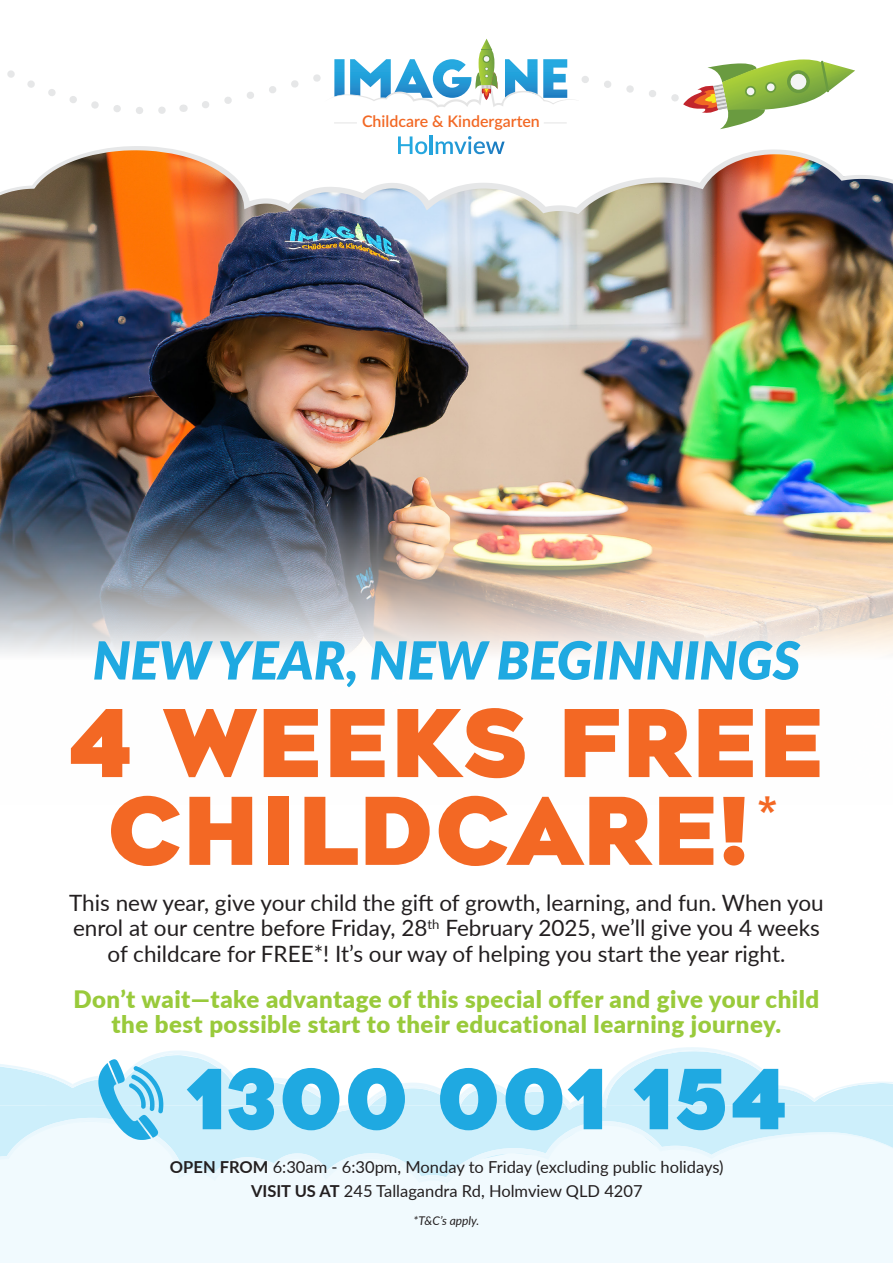
<style>
.page{position:relative;width:893px;height:1263px;background:#fff}
.page>*{position:absolute;margin:0;border:0;box-sizing:border-box;transform-origin:0 0}
.t1{font:900 93px/87.8px "Geometos Neue";letter-spacing:.02em;color:#f36824;text-align:center}
.t2{font:900 82.5px "Geometos Neue";letter-spacing:.02em;color:#1fa9e1}
.t3{font:italic 900 52.5px "Lato";color:#1fa9e1}
.t4{font:900 24px/25.5px "Lato";letter-spacing:.02em;color:#99ca3b;text-align:center}
.t5{font:22.5px/25.5px "Lato";color:#231f20;text-align:center}
.t6{font:16.5px "Lato";color:#231f20}
.t7{font:600 15.9px "Lato";color:#f26824}
.t8{font:italic 12px "Lato";color:#231f20}
.s1{font-weight:700}
</style>
<div class="page">
<div style="left:0;top:1183px;width:893px;height:80px;background:#f1fafe"></div>
<img style="left:0;top:214px;width:893px;height:440px">
<img style="left:0;top:146px;width:893px;height:68px">
<svg style="left:0;top:1047px;width:893px;height:136px"></svg>
<svg style="left:7px;top:70px;width:177px;height:44px"></svg>
<div style="left:321px;top:37px;width:257px;height:127px;background:#fff"></div>
<svg style="left:202px;top:39px;width:653px;height:90px"></svg>
<svg style="left:398px;top:136px;width:107px;height:18px"></svg>
<p class="t7" style="left:362px;top:110px;width:179px">Childcare &amp; Kindergarten</p>
<p class="t3" style="left:93px;top:621px;width:709px">NEW YEAR, NEW BEGINNINGS</p>
<p class="t1" style="left:68px;top:703px;width:758px">4 WEEKS FREE<br>CHILDCARE!<sup>*</sup></p>
<p class="t5" style="left:69px;top:889px;width:756px">This new year, give your child the gift of growth, learning, and fun. When you enrol at our centre before Friday, 28<sup>th</sup> February 2025, we’ll give you 4 weeks of childcare for FREE*! It’s our way of helping you start the year right.</p>
<p class="t4" style="left:73px;top:985px;width:747px">Don’t wait—take advantage of this special offer and give your child the best possible start to their educational learning journey.</p>
<p class="t2" style="left:187px;top:1046px;width:602px">1300 001 154</p>
<p class="t6" style="left:170px;top:1155px;width:555px"><span class="s1">OPEN FROM</span> 6:30am - 6:30pm, Monday to Friday (excluding public holidays)</p>
<p class="t6" style="left:251px;top:1179px;width:393px"><span class="s1">VISIT US AT</span> 245 Tallagandra Rd, Holmview QLD 4207</p>
<p class="t8" style="left:414px;top:1211px;width:67px">*T&amp;C’s apply.</p>
</div>
